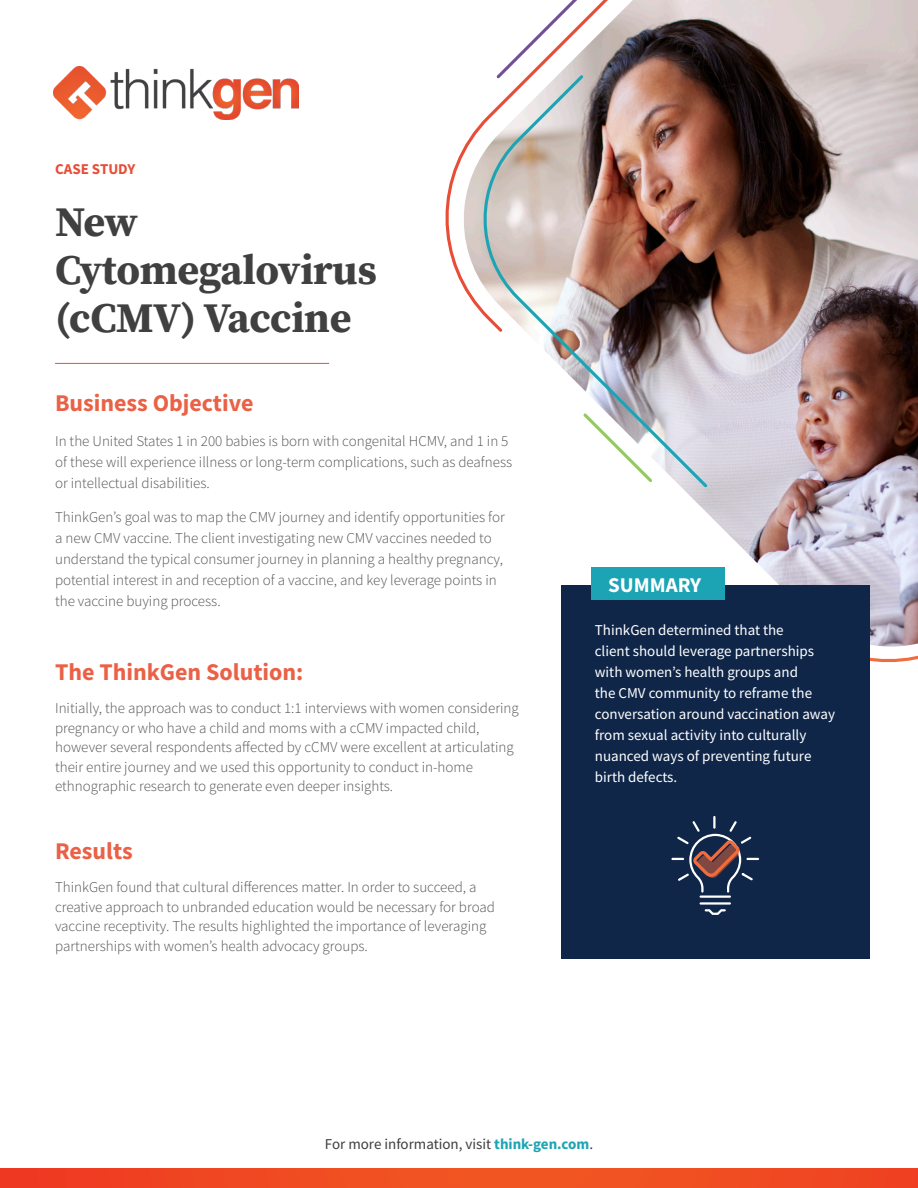
<style>
.page{position:relative;width:918px;height:1188px;background:#fff}
.page>*{position:absolute;margin:0;border:0;box-sizing:border-box;transform-origin:0 0}
.t1{font:700 42px/48px "Source Serif Pro";letter-spacing:-.01em;color:#404040}
.t2{font:700 24px "Source Sans Pro";color:#ea6146}
.t3{font:700 21px "Source Sans Pro";color:#fff}
.t4{font:300 15px/19.5px "Source Sans Pro";color:#535353}
.t5{font:15px/21px "Source Sans Pro";color:#fff}
.t6{font:15px "Source Sans Pro";color:#3e3e3f}
.t7{font:700 15px "Source Sans Pro";color:#e84d37}
.s1{font-weight:700;color:#1ca4b4}
</style>
<div class="page">
<img style="left:591px;top:0;width:327px;height:597px">
<svg style="left:445px;top:0;width:187px;height:298px"></svg>
<img style="left:470px;top:72px;width:240px;height:418px">
<svg style="left:494px;top:0;width:107px;height:81px"></svg>
<svg style="left:581px;top:411px;width:74px;height:74px"></svg>
<svg style="left:869px;top:597px;width:49px;height:77px"></svg>
<svg style="left:0;top:1168px;width:918px;height:20px;background:#f04a22"></svg>
<div style="left:561px;top:585px;width:308px;height:373px;background:#0f2649"></div>
<div style="left:591px;top:568px;width:133px;height:32px;background:#1ca4b4"></div>
<svg style="left:705px;top:909px;width:21px;height:6px"></svg>
<hr style="left:700px;top:896px;width:31px;height:2px;background:#fff">
<hr style="left:700px;top:902px;width:31px;height:3px;background:#fff">
<svg style="left:671px;top:816px;width:88px;height:77px"></svg>
<hr style="left:55px;top:363px;width:274px;height:1px;background:#e84d37">
<img style="left:53px;top:66px;width:245px;height:54px">
<p class="t7" style="left:55px;top:159px;width:82px">CASE STUDY</p>
<p class="t1" style="left:55px;top:197px;width:323px">New<br>Cytomegalovirus (cCMV) Vaccine</p>
<p class="t2" style="left:55px;top:387px;width:200px">Business Objective</p>
<p class="t4" style="left:55px;top:430px;width:459px;line-height:21px">In the United States 1 in 200 babies is born with congenital HCMV, and 1 in 5 of these will experience illness or long-term complications, such as deafness or intellectual disabilities.</p>
<p class="t4" style="left:55px;top:507px;width:451px;line-height:21px">ThinkGen’s goal was to map the CMV journey and identify opportunities for a new CMV vaccine. The client investigating new CMV vaccines needed to understand the typical consumer journey in planning a healthy pregnancy, potential interest in and reception of a vaccine, and key leverage points in the vaccine buying process.</p>
<p class="t2" style="left:55px;top:656px;width:250px">The ThinkGen Solution:</p>
<p class="t4" style="left:55px;top:698px;width:465px">Initially, the approach was to conduct 1:1 interviews with women considering pregnancy or who have a child and moms with a cCMV impacted child, however several respondents affected by cCMV were excellent at articulating their entire journey and we used this opportunity to conduct in-home ethnographic research to generate even deeper insights.</p>
<p class="t2" style="left:55px;top:835px;width:79px">Results</p>
<p class="t4" style="left:55px;top:877px;width:441px">ThinkGen found that cultural differences matter. In order to succeed, a creative approach to unbranded education would be necessary for broad vaccine receptivity. The results highlighted the importance of leveraging partnerships with women’s health advocacy groups.</p>
<p class="t3" style="left:608px;top:570px;width:95px">SUMMARY</p>
<p class="t5" style="left:595px;top:619px;width:242px">ThinkGen determined that the<br>client should leverage partnerships with women’s health groups and<br>the CMV community to reframe the conversation around vaccination away from sexual activity into culturally nuanced ways of preventing future birth defects.</p>
<p class="t6" style="left:325px;top:1134px;width:270px">For more information, visit <span class="s1">think-gen.com</span>.</p>
</div>
